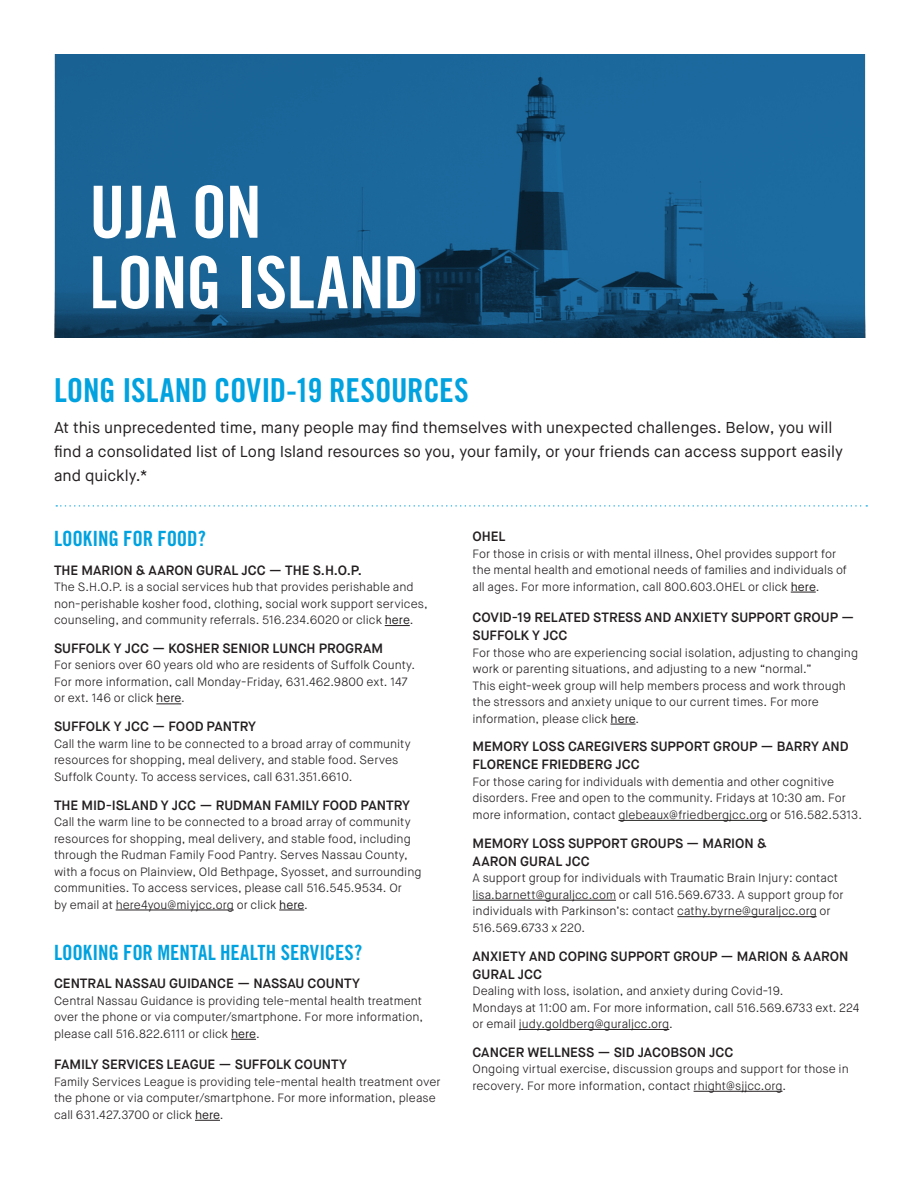
<style>
.page{position:relative;width:918px;height:1188px;background:#fff}
.page>*{position:absolute;margin:0;border:0;box-sizing:border-box;transform-origin:0 0}
.t1{font:72px "Trade Gothic LT Std Bd Cn 20";letter-spacing:-.01em;color:#fff}
.paragraph{font:33px "Trade Gothic LT Std Bd Cn 20";letter-spacing:-.005em;color:#00a2df}
.paragraph-2{font:21px "Trade Gothic LT Std Bd Cn 20";letter-spacing:-.005em;color:#00a2df}
.paragraph-3{font:15.75px/24px "Maison Neue";color:#231f20}
.paragraph-4{font:600 13.5px/18px "Maison Neue";color:#231f20}
.paragraph-5{font:300 12px/16.5px "Maison Neue";letter-spacing:.005em;color:#231f20}
.s1{font-weight:400}
</style>
<div class="page">
<svg style="left:385px;top:625px;width:25px;height:1px"></svg>
<svg style="left:156px;top:703px;width:25px;height:1px"></svg>
<hr style="left:116px;top:910px;width:118px;height:1px;background:#231f20">
<svg style="left:279px;top:910px;width:25px;height:1px"></svg>
<svg style="left:231px;top:1039px;width:25px;height:1px"></svg>
<svg style="left:195px;top:1120px;width:25px;height:1px"></svg>
<svg style="left:791px;top:592px;width:25px;height:1px"></svg>
<svg style="left:611px;top:724px;width:25px;height:1px"></svg>
<hr style="left:618px;top:820px;width:149px;height:1px;background:#231f20">
<hr style="left:472px;top:900px;width:144px;height:1px;background:#231f20">
<hr style="left:677px;top:916px;width:140px;height:1px;background:#231f20">
<hr style="left:519px;top:1029px;width:150px;height:1px;background:#231f20">
<hr style="left:694px;top:1091px;width:89px;height:1px;background:#231f20">
<svg style="left:56px;top:505px;width:811px;height:2px"></svg>
<svg style="left:56px;top:54px;width:810px;height:284px;background:#185f8f"></svg>
<p class="t1" style="left:89px;top:168px;width:174px">UJA ON</p>
<p class="t1" style="left:89px;top:239px;width:331px">LONG ISLAND</p>
<p class="paragraph" style="left:54px;top:371px;width:416px">LONG ISLAND COVID-19 RESOURCES</p>
<p class="paragraph-3" style="left:54px;top:416px;width:790px">At this unprecedented time, many people may find themselves with unexpected challenges. Below, you will find a consolidated list of Long Island resources so you, your family, or your friends can access support easily and quickly.*</p>
<p class="paragraph-2" style="left:54px;top:526px;width:153px">LOOKING FOR FOOD?</p>
<p class="paragraph-4" style="left:54px;top:561px;width:310px">THE MARION &amp; AARON GURAL JCC — THE S.H.O.P.</p>
<p class="paragraph-5" style="left:54px;top:579px;width:375px">The S.H.O.P. is a social services hub that provides perishable and non-perishable kosher food, clothing, social work support services, counseling, and community referrals. 516.234.6020 or click <span class="s1">here</span>.</p>
<p class="paragraph-4" style="left:54px;top:639px;width:331px">SUFFOLK Y JCC — KOSHER SENIOR LUNCH PROGRAM</p>
<p class="paragraph-5" style="left:54px;top:657px;width:363px">For seniors over 60 years old who are residents of Suffolk County.<br>For more information, call Monday-Friday, 631.462.9800 ext. 147 or ext. 146 or click <span class="s1">here</span>.</p>
<p class="paragraph-4" style="left:54px;top:718px;width:204px">SUFFOLK Y JCC — FOOD PANTRY</p>
<p class="paragraph-5" style="left:54px;top:735px;width:358px">Call the warm line to be connected to a broad array of community resources for shopping, meal delivery, and stable food. Serves<br>Suffolk County. To access services, call 631.351.6610.</p>
<p class="paragraph-4" style="left:54px;top:796px;width:358px">THE MID-ISLAND Y JCC — RUDMAN FAMILY FOOD PANTRY</p>
<p class="paragraph-5" style="left:54px;top:814px;width:369px">Call the warm line to be connected to a broad array of community resources for shopping, meal delivery, and stable food, including through the Rudman Family Food Pantry. Serves Nassau County, with a focus on Plainview, Old Bethpage, Syosset, and surrounding communities. To access services, please call 516.545.9534. Or<br>by email at here4you@miyjcc.org or click <span class="s1">here</span>.</p>
<p class="paragraph-2" style="left:54px;top:939px;width:310px">LOOKING FOR MENTAL HEALTH SERVICES?</p>
<p class="paragraph-4" style="left:54px;top:975px;width:308px">CENTRAL NASSAU GUIDANCE — NASSAU COUNTY</p>
<p class="paragraph-5" style="left:54px;top:993px;width:371px;text-align:justify">Central Nassau Guidance is providing tele-mental health treatment over the phone or via computer/smartphone. For more information, please call 516.822.6111 or click <span class="s1">here</span>.</p>
<p class="paragraph-4" style="left:54px;top:1056px;width:295px">FAMILY SERVICES LEAGUE — SUFFOLK COUNTY</p>
<p class="paragraph-5" style="left:54px;top:1074px;width:388px">Family Services League is providing tele-mental health treatment over the phone or via computer/smartphone. For more information, please call 631.427.3700 or click <span class="s1">here</span>.</p>
<p class="paragraph-4" style="left:472px;top:528px;width:35px">OHEL</p>
<p class="paragraph-5" style="left:472px;top:545px;width:376px">For those in crisis or with mental illness, Ohel provides support for the mental health and emotional needs of families and individuals of all ages. For more information, call 800.603.OHEL or click <span class="s1">here</span>.</p>
<p class="paragraph-4" style="left:472px;top:609px;width:383px">COVID-19 RELATED STRESS AND ANXIETY SUPPORT GROUP —<br>SUFFOLK Y JCC</p>
<p class="paragraph-5" style="left:472px;top:644px;width:387px">For those who are experiencing social isolation, adjusting to changing work or parenting situations, and adjusting to a new “normal.”<br>This eight-week group will help members process and work through the stressors and anxiety unique to our current times. For more information, please click <span class="s1">here</span>.</p>
<p class="paragraph-4" style="left:472px;top:738px;width:378px">MEMORY LOSS CAREGIVERS SUPPORT GROUP — BARRY AND<br>FLORENCE FRIEDBERG JCC</p>
<p class="paragraph-5" style="left:472px;top:774px;width:391px">For those caring for individuals with dementia and other cognitive disorders. Free and open to the community. Fridays at 10:30 am. For more information, contact glebeaux@friedbergjcc.org or 516.582.5313.</p>
<p class="paragraph-4" style="left:472px;top:834px;width:296px">MEMORY LOSS SUPPORT GROUPS — MARION &amp;<br>AARON GURAL JCC</p>
<p class="paragraph-5" style="left:472px;top:870px;width:373px">A support group for individuals with Traumatic Brain Injury: contact lisa.barnett@guraljcc.com or call 516.569.6733. A support group for individuals with Parkinson’s: contact cathy.byrne@guraljcc.org or 516.569.6733 x 220.</p>
<p class="paragraph-4" style="left:472px;top:947px;width:378px">ANXIETY AND COPING SUPPORT GROUP — MARION &amp; AARON<br>GURAL JCC</p>
<p class="paragraph-5" style="left:472px;top:983px;width:388px">Dealing with loss, isolation, and anxiety during Covid-19.<br>Mondays at 11:00 am. For more information, call 516.569.6733 ext. 224 or email judy.goldberg@guraljcc.org.</p>
<p class="paragraph-4" style="left:472px;top:1043px;width:263px">CANCER WELLNESS — SID JACOBSON JCC</p>
<p class="paragraph-5" style="left:472px;top:1061px;width:378px">Ongoing virtual exercise, discussion groups and support for those in recovery. For more information, contact rhight@sjjcc.org.</p>
</div>
